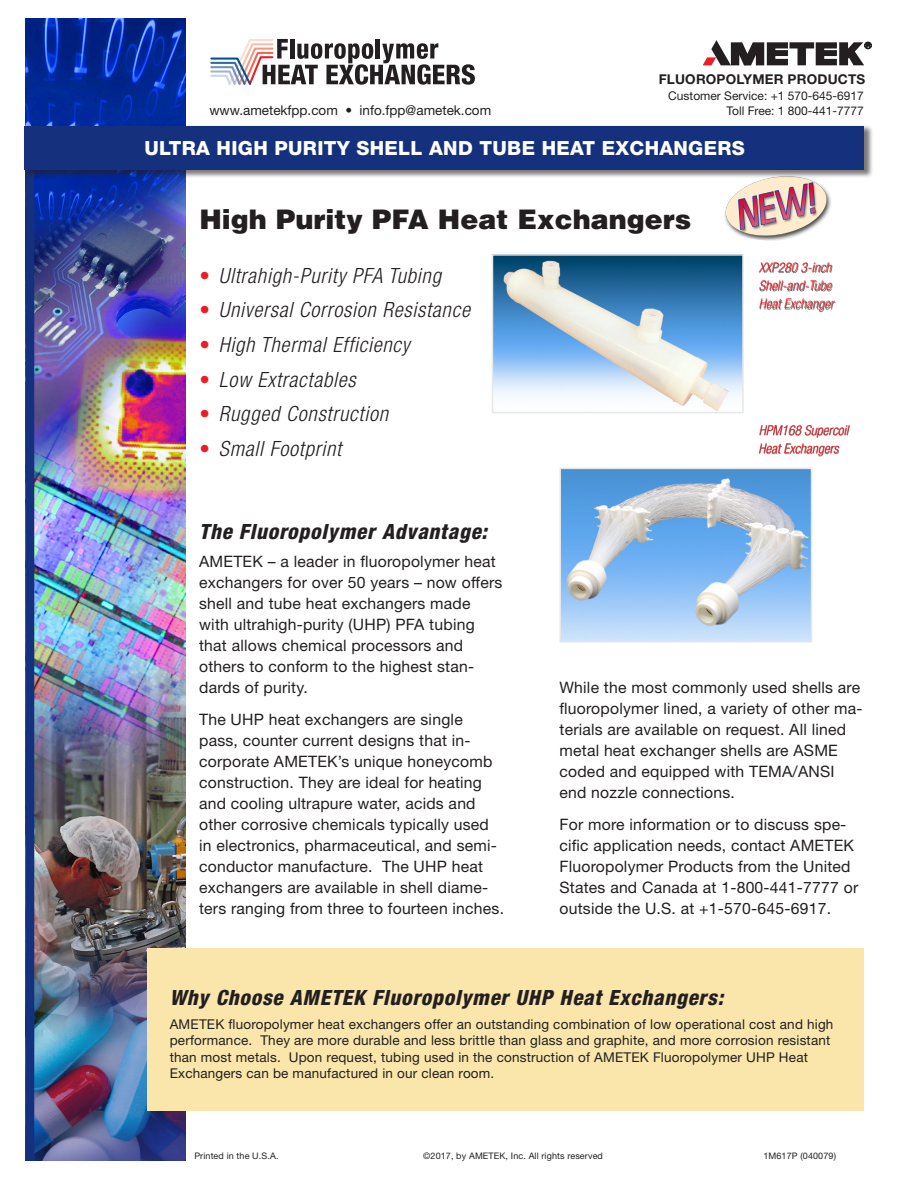
<style>
.page{position:relative;width:918px;height:1188px;background:#fff}
.page>*{position:absolute;margin:0;border:0;box-sizing:border-box;transform-origin:0 0}
.major_head{font:900 27px "Helvetica";color:#231f20}
.t1{font:italic 300 condensed 21px "Helvetica Neue";letter-spacing:.035em;color:#231f20}
.bullets{font:italic 800 condensed 21px "Helvetica Neue";letter-spacing:.04em;color:#231f20}
.t2{font:800 19.5px "Helvetica Neue";letter-spacing:.015em;color:#fff}
.text{font:15.75px/21px "Helvetica Neue";letter-spacing:.015em;color:#231f20}
.bullets-2{font:13.5px/16.2px "Helvetica Neue";letter-spacing:.015em;color:#231f20}
.t3{font:italic 300 condensed 13.5px/18px "Helvetica Neue";color:#ee1d23}
.t4{font:700 13.5px "Helvetica Neue";letter-spacing:.015em;color:#231f20}
.t5{font:12px/15px "Helvetica Neue";color:#231f20;text-align:right}
.bullets-3{font:9px "Helvetica Neue";letter-spacing:.015em;color:#231f20}
.s1{font-weight:400;font-style:normal;font-stretch:normal;color:#ee1d23}
</style>
<div class="page">
<img style="left:25px;top:18px;width:160px;height:1143px">
<svg style="left:703px;top:40px;width:169px;height:25px"></svg>
<svg style="left:210px;top:39px;width:265px;height:46px"></svg>
<div style="left:25px;top:128px;width:9px;height:1033px;background:#15317d"></div>
<div style="left:147px;top:948px;width:717px;height:163px;background:#fae6ab"></div>
<div style="left:758px;top:263px;width:78px;height:49px;background:#231f20;opacity:.75"></div>
<div style="left:759px;top:425px;width:91px;height:31px;background:#231f20;opacity:.75"></div>
<img style="left:495px;top:257px;width:246px;height:153px">
<div style="left:492px;top:254px;width:252px;height:159px;border:2px solid #e6e7e9"></div>
<img style="left:563px;top:471px;width:246px;height:169px">
<div style="left:560px;top:468px;width:252px;height:175px;border:2px solid #e6e7e9"></div>
<img style="left:724px;top:178px;width:107px;height:63px">
<div style="left:23px;top:124px;width:850px;height:54px;background:#231f20;opacity:.6"></div>
<div style="left:25px;top:126px;width:839px;height:43px;background:#15317d"></div>
<p class="bullets-2" style="left:209px;top:102px;width:283px">www.ametekfpp.com • info.fpp@ametek.com</p>
<p class="t4" style="left:659px;top:71px;width:208px">FLUOROPOLYMER PRODUCTS</p>
<p class="t5" style="left:668px;top:88px;width:197px">Customer Service: +1 570-645-6917<br>Toll Free: 1 800-441-7777</p>
<p class="t2" style="left:144px;top:137px;width:602px">ULTRA HIGH PURITY SHELL AND TUBE HEAT EXCHANGERS</p>
<p class="major_head" style="left:199px;top:201px;width:493px">High Purity PFA Heat Exchangers</p>
<p class="t1" style="left:199px;top:263px;width:243px"><span class="s1">•</span> Ultrahigh-Purity PFA Tubing</p>
<p class="t1" style="left:199px;top:298px;width:272px"><span class="s1">•</span> Universal Corrosion Resistance</p>
<p class="t1" style="left:199px;top:332px;width:212px"><span class="s1">•</span> High Thermal Efficiency</p>
<p class="t1" style="left:199px;top:367px;width:158px"><span class="s1">•</span> Low Extractables</p>
<p class="t1" style="left:199px;top:402px;width:190px"><span class="s1">•</span> Rugged Construction</p>
<p class="t1" style="left:199px;top:436px;width:143px"><span class="s1">•</span> Small Footprint</p>
<p class="t3" style="left:759px;top:259px;width:76px">XXP280 3-inch<br>Shell-and-Tube<br>Heat Exchanger</p>
<p class="t3" style="left:758px;top:421px;width:91px">HPM168 Supercoil<br>Heat Exchangers</p>
<p class="bullets" style="left:199px;top:518px;width:289px">The Fluoropolymer Advantage:</p>
<p class="text" style="left:199px;top:551px;width:305px">AMETEK – a leader in fluoropolymer heat exchangers for over 50 years – now offers shell and tube heat exchangers made with ultrahigh-purity (UHP) PFA tubing that allows chemical processors and others to conform to the highest stan&shy;dards of purity.</p>
<p class="text" style="left:199px;top:709px;width:306px">The UHP heat exchangers are single pass, counter current designs that in&shy;corporate AMETEK’s unique honeycomb construction. They are ideal for heating and cooling ultrapure water, acids and other corrosive chemicals typically used in electronics, pharmaceutical, and semi&shy;conductor manufacture. The UHP heat exchangers are available in shell diame&shy;ters ranging from three to fourteen inches.</p>
<p class="text" style="left:560px;top:677px;width:305px">While the most commonly used shells are fluoropolymer lined, a variety of other ma&shy;terials are available on request. All lined metal heat exchanger shells are ASME coded and equipped with TEMA/ANSI end nozzle connections.</p>
<p class="text" style="left:560px;top:814px;width:300px">For more information or to discuss spe&shy;cific application needs, contact AMETEK Fluoropolymer Products from the United States and Canada at 1-800-441-7777 or outside the U.S. at +1-570-645-6917.</p>
<p class="bullets" style="left:170px;top:985px;width:555px">Why Choose AMETEK Fluoropolymer UHP Heat Exchangers:</p>
<p class="bullets-2" style="left:170px;top:1016px;width:665px">AMETEK fluoropolymer heat exchangers offer an outstanding combination of low operational cost and high performance. They are more durable and less brittle than glass and graphite, and more corrosion resistant than most metals. Upon request, tubing used in the construction of AMETEK Fluoropolymer UHP Heat Exchangers can be manufactured in our clean room.</p>
<p class="bullets-3" style="left:194px;top:1150px;width:86px">Printed in the U.S.A.</p>
<p class="bullets-3" style="left:423px;top:1150px;width:181px">©2017, by AMETEK, Inc. All rights reserved</p>
<p class="bullets-3" style="left:763px;top:1150px;width:74px">1M617P (040079)</p>
</div>
